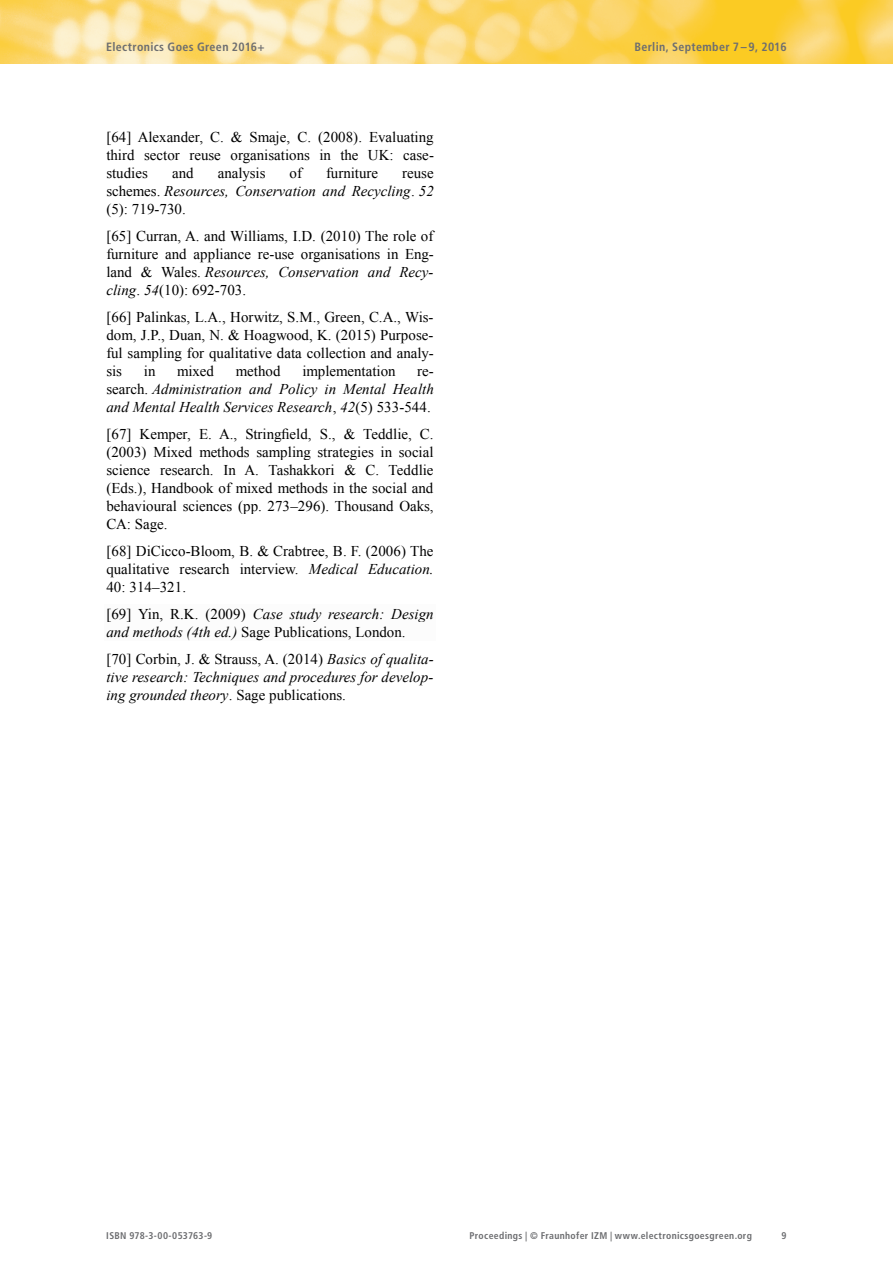
<style>
.page{position:relative;width:893px;height:1263px;background:#fff}
.page>*{position:absolute;margin:0;border:0;box-sizing:border-box;transform-origin:0 0}
.t1{font:15px/18px "Times New Roman";color:#000;text-align:justify}
.t2{font:italic 15px/18px "Times New Roman";color:#000;text-align:justify}
.t3{font:700 condensed 12px "Frutiger LT Std";letter-spacing:.025em;color:#6c6d70}
.t4{font:700 condensed 9.75px "Frutiger LT Std";letter-spacing:.035em;color:#6c6d70}
.s1{font-style:normal}
.s2{font-style:italic}
</style>
<div class="page">
<img style="left:0;top:0;width:893px;height:63px">
<p class="t3" style="left:106px;top:40px;width:160px">Electronics Goes Green 2016+</p>
<p class="t3" style="left:634px;top:40px;width:154px">Berlin, September 7 – 9, 2016</p>
<p class="t1" style="left:106px;top:128px;width:329px">[64] Alexander, C. &amp; Smaje, C. (2008). Evaluating third sector reuse organisations in the UK: case&shy;studies</p>
<p class="t1" style="left:172px;top:164px;width:23px">and</p>
<p class="t1" style="left:218px;top:164px;width:49px">analysis</p>
<p class="t1" style="left:290px;top:164px;width:14px">of</p>
<p class="t1" style="left:326px;top:164px;width:53px">furniture</p>
<p class="t2" style="left:106px;top:164px;width:329px;text-indent:296px"><span class="s1">reuse schemes.</span> Resources, Conservation and Recycling<span class="s1">.</span> 52 <span class="s1">(5): 719-730.</span></p>
<p class="t1" style="left:106px;top:227px;width:329px">[65] Curran, A. and Williams, I.D. (2010) The role of furniture and appliance re-use organisations in Eng&shy;land &amp; Wales. <span class="s2">Resources, Conservation and Recy&shy;cling</span>. <span class="s2">54</span>(10): 692-703.</p>
<p class="t1" style="left:106px;top:308px;width:329px">[66] Palinkas, L.A., Horwitz, S.M., Green, C.A., Wis&shy;dom, J.P., Duan, N. &amp; Hoagwood, K. (2015) Purpose&shy;ful sampling for qualitative data collection and analy&shy;sis</p>
<p class="t1" style="left:144px;top:362px;width:13px">in</p>
<p class="t1" style="left:177px;top:362px;width:38px">mixed</p>
<p class="t1" style="left:236px;top:362px;width:46px">method</p>
<p class="t1" style="left:302px;top:362px;width:95px">implementation</p>
<p class="t2" style="left:106px;top:362px;width:329px;text-indent:311px"><span class="s1">re&shy;search.</span> Administration and Policy in Mental Health and Mental Health Services Research<span class="s1">,</span> 42<span class="s1">(5) 533-544.</span></p>
<p class="t1" style="left:106px;top:425px;width:329px">[67] Kemper, E. A., Stringfield, S., &amp; Teddlie, C. (2003) Mixed methods sampling strategies in social science research. In A. Tashakkori &amp; C. Teddlie (Eds.), Handbook of mixed methods in the social and behavioural sciences (pp. 273–296). Thousand Oaks, CA: Sage.</p>
<p class="t1" style="left:106px;top:542px;width:329px">[68] DiCicco-Bloom, B. &amp; Crabtree, B. F. (2006) The qualitative research interview. <span class="s2">Medical Education.<br></span>40: 314–321.</p>
<p class="t1" style="left:106px;top:605px;width:329px">[69] Yin, R.K. (2009) <span class="s2">Case study research: Design and methods (4th ed.)</span> Sage Publications, London.</p>
<p class="t2" style="left:106px;top:650px;width:329px"><span class="s1">[70] Corbin, J. &amp; Strauss, A. (2014)</span> Basics of qualita&shy;tive research: Techniques and procedures for develop&shy;ing grounded theory<span class="s1">. Sage publications.</span></p>
<p class="t4" style="left:106px;top:1230px;width:108px">ISBN 978-3-00-053763-9</p>
<p class="t4" style="left:469px;top:1230px;width:284px">Proceedings | © Fraunhofer IZM | www.electronicsgoesgreen.org</p>
<p class="t4" style="left:782px;top:1230px;width:7px">9</p>
</div>
